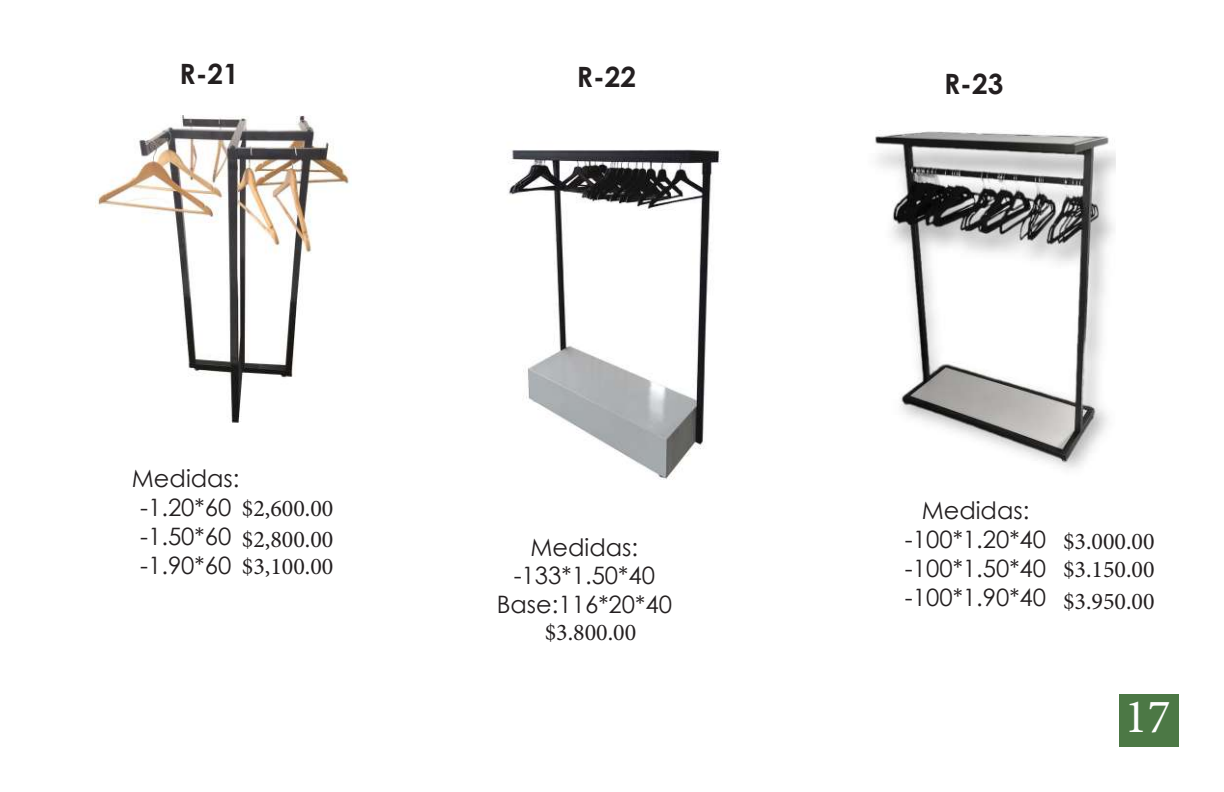
<style>
.page{position:relative;width:1224px;height:792px;background:#fff}
.page>*{position:absolute;margin:0;border:0;box-sizing:border-box;transform-origin:0 0}
.t1{font:48px "Minion Pro";color:#fff}
.t2{font:700 28px "Century Gothic";color:#231f20}
.t3{font:24px/30.8px "Minion Pro";color:#231f20}
.t4{font:24px/28.8px "Century Gothic";color:#231f20;text-align:center}
.s1{font-family:"Century Gothic"}
</style>
<div class="page">
<div style="left:1119px;top:694px;width:60px;height:53px;background:#4c7845"></div>
<img style="left:507px;top:149px;width:214px;height:331px">
<img style="left:96px;top:115px;width:254px;height:308px">
<img style="left:875px;top:131px;width:241px;height:337px">
<p class="t2" style="left:179px;top:52px;width:61px">R-21</p>
<p class="t4" style="left:132px;top:464px;width:109px">Medidas:</p>
<p class="t3" style="left:140px;top:493px;width:195px"><span class="s1">-1.20*60</span> $2,600.00 <span class="s1">-1.50*60</span> $2,800.00</p>
<p class="t3" style="left:140px;top:551px;width:195px"><span class="s1">-1.90*60</span> $3,100.00</p>
<p class="t2" style="left:577px;top:56px;width:61px">R-22</p>
<p class="t4" style="left:497px;top:532px;width:177px">Medidas: -133*1.50*40<br>Base:116*20*40</p>
<p class="t3" style="left:545px;top:617px;width:93px">$3.800.00</p>
<p class="t2" style="left:944px;top:63px;width:61px">R-23</p>
<p class="t4" style="left:905px;top:496px;width:143px">Medidas: -100*1.20*40 -100*1.50*40 -100*1.90*40</p>
<p class="t3" style="left:1063px;top:527px;width:93px;line-height:28.4px">$3.000.00 $3.150.00</p>
<p class="t3" style="left:1063px;top:586px;width:93px">$3.950.00</p>
<h1 class="t1" style="left:1124px;top:685px;width:48px">17</h1>
</div>
